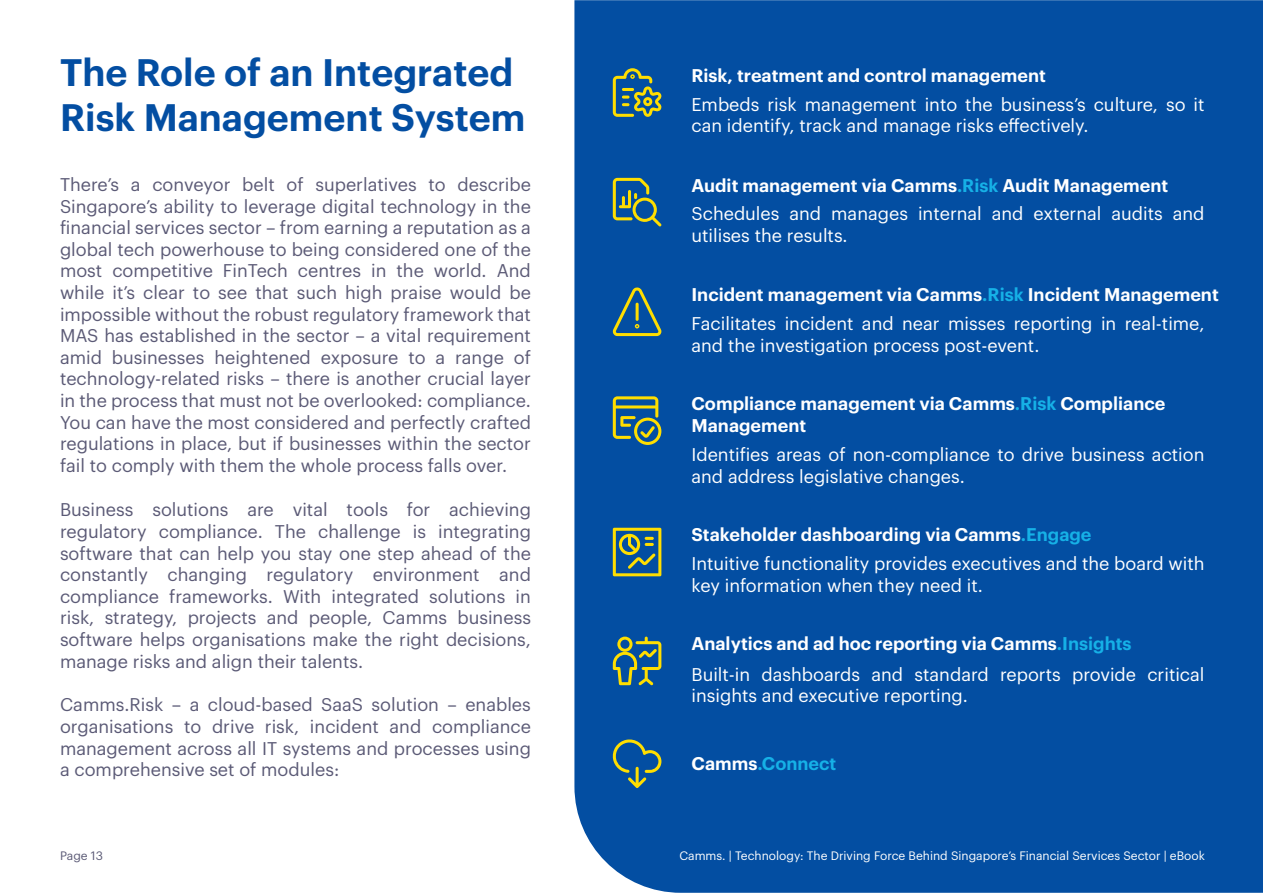
<style>
.page{position:relative;width:1263px;height:893px;background:#fff}
.page>*{position:absolute;margin:0;border:0;box-sizing:border-box;transform-origin:0 0}
.t1{font:600 37.5px/45px "Graphik";color:#034ea2}
.t2{font:18px/21.6px "Graphik";color:#5b5a76;text-align:justify}
.t3{font:18px/28.8px "Graphik";color:#fff}
.t4{font:600 18px/21.6px "Graphik";color:#fff}
.t5{font:600 18px "Graphik";color:#16b1e7}
.t6{font:12px "Graphik";color:#fff}
.t7{font:12px "Graphik";color:#5b5a76}
.s1{font-weight:600}
.s2{font-weight:600;color:#16b1e7}
.s3{color:#16b1e7}
.s4{color:#fff}
</style>
<div class="page">
<div style="left:574px;top:0;width:689px;height:893px;background:#034ea2"></div>
<svg style="left:612px;top:739px;width:49px;height:49px;background:#326983"></svg>
<svg style="left:613px;top:68px;width:49px;height:49px;background:#517a6f"></svg>
<svg style="left:613px;top:396px;width:48px;height:49px;background:#5c8168"></svg>
<svg style="left:613px;top:178px;width:48px;height:48px;background:#497674"></svg>
<svg style="left:613px;top:528px;width:48px;height:48px;background:#628464"></svg>
<svg style="left:613px;top:637px;width:48px;height:48px;background:#527b6e"></svg>
<svg style="left:612px;top:287px;width:49px;height:49px;background:#386c7f"></svg>
<h1 class="t1" style="left:60px;top:46px;width:467px">The Role of an Integrated<br>Risk Management System</h1>
<p class="t2" style="left:60px;top:172px;width:472px">There’s a conveyor belt of superlatives to describe Singapore’s ability to leverage digital technology in the financial services sector – from earning a reputation as a global tech powerhouse to being considered one of the most competitive FinTech centres in the world. And while it’s clear to see that such high praise would be impossible without the robust regulatory framework that MAS has established in the sector – a vital requirement amid businesses heightened exposure to a range of technology-related risks – there is another crucial layer in the process that must not be overlooked: compliance.<br>You can have the most considered and perfectly crafted regulations in place, but if businesses within the sector fail to comply with them the whole process falls over.</p>
<p class="t2" style="left:60px;top:498px;width:472px">Business solutions are vital tools for achieving regulatory compliance. The challenge is integrating software that can help you stay one step ahead of the constantly changing regulatory environment and compliance frameworks. With integrated solutions in risk, strategy, projects and people, Camms business software helps organisations make the right decisions, manage risks and align their talents.</p>
<p class="t2" style="left:60px;top:693px;width:472px">Camms.Risk – a cloud-based SaaS solution – enables organisations to drive risk, incident and compliance management across all IT systems and processes using a comprehensive set of modules:</p>
<p class="t4" style="left:691px;top:63px;width:356px">Risk, treatment and control management</p>
<p class="t3" style="left:691px;top:92px;width:515px;line-height:21.6px">Embeds risk management into the business’s culture, so it can identify, track and manage risks effectively.</p>
<p class="t3" style="left:691px;top:169px;width:514px"><span class="s1">Audit management via Camms</span><span class="s2">.Risk</span> <span class="s1">Audit Management<br></span>Schedules and manages internal and external audits and</p>
<p class="t3" style="left:691px;top:219px;width:158px">utilises the results.</p>
<p class="t3" style="left:691px;top:279px;width:529px"><span class="s1">Incident management via Camms</span><span class="s2">.Risk</span> <span class="s1">Incident Management<br></span>Facilitates incident and near misses reporting in real-time,</p>
<p class="t3" style="left:691px;top:329px;width:349px">and the investigation process post-event.</p>
<p class="t4" style="left:691px;top:391px;width:475px">Compliance management via Camms<span class="s3">.Risk</span> Compliance<br>Management</p>
<p class="t3" style="left:691px;top:442px;width:515px;line-height:21.6px">Identifies areas of non-compliance to drive business action and address legislative changes.</p>
<p class="t3" style="left:691px;top:519px;width:514px"><span class="s1">Stakeholder dashboarding via Camms</span><span class="s2">.Engage<br></span>Intuitive functionality provides executives and the board with</p>
<p class="t3" style="left:691px;top:569px;width:293px">key information when they need it.</p>
<p class="t3" style="left:691px;top:627px;width:515px;line-height:30.3px"><span class="s1">Analytics and ad hoc reporting via Camms</span><span class="s2">.Insights<br></span>Built-in dashboards and standard reports provide critical</p>
<p class="t3" style="left:691px;top:680px;width:278px">insights and executive reporting.</p>
<p class="t5" style="left:691px;top:749px;width:146px"><span class="s4">Camms</span>.Connect</p>
<p class="t7" style="left:60px;top:847px;width:44px">Page 13</p>
<p class="t6" style="left:679px;top:847px;width:527px">Camms. | Technology: The Driving Force Behind Singapore’s Financial Services Sector | eBook</p>
</div>
